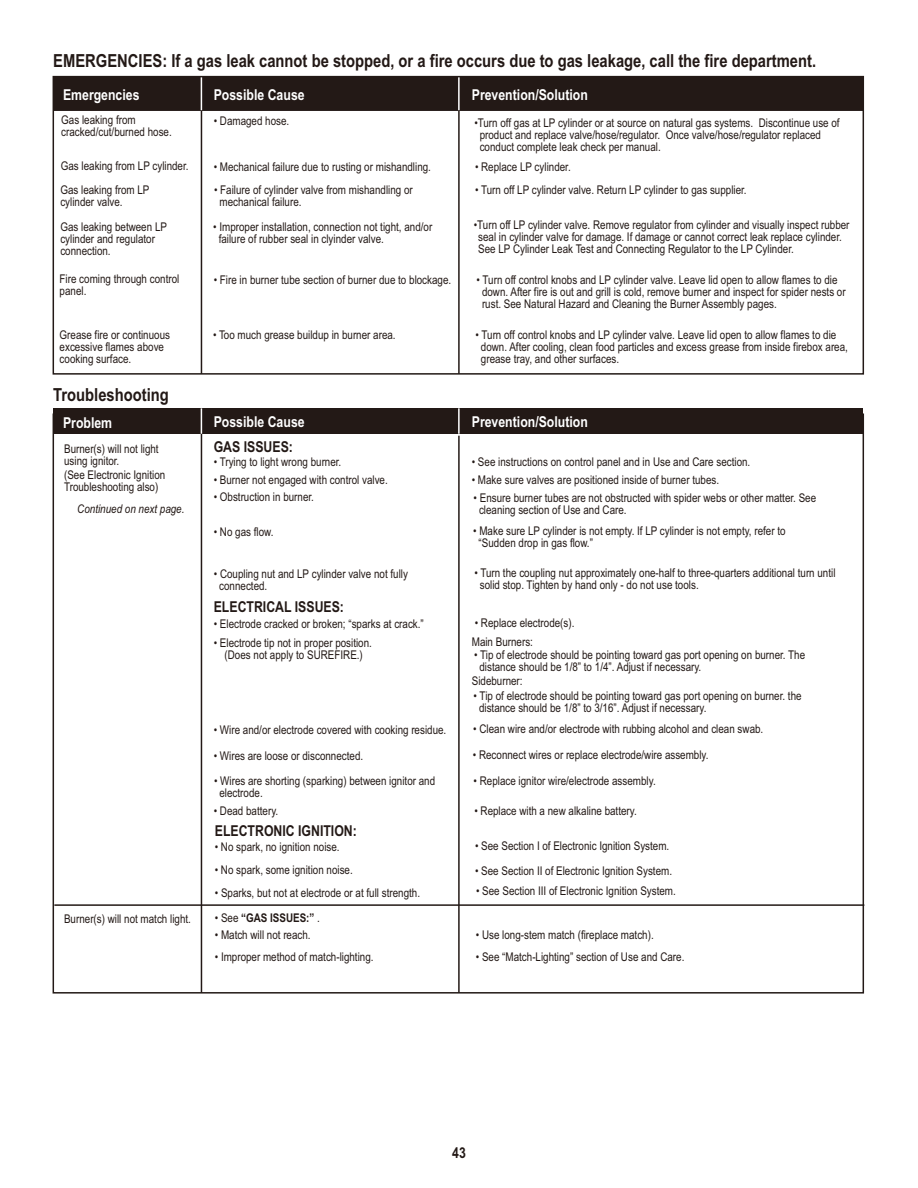
<style>
.page{position:relative;width:918px;height:1188px;background:#fff}
.page>*{position:absolute;margin:0;border:0;box-sizing:border-box;transform-origin:0 0}
.t1{font:700 18px "Arial Narrow";color:#231916}
.t2{font:700 15px "Arial Narrow";color:#fff}
.t3{font:700 15px "Arial Narrow";color:#231916}
.t4{font:12px/12px "Arial Narrow";color:#231916}
.t5{font:italic 12px "Arial Narrow";color:#231916}
.t6{font:700 12px "Arial Narrow";color:#231916}
.s1{font-weight:400}
</style>
<div class="page">
<div style="left:53px;top:408px;width:810px;height:26px;background:#231916"></div>
<div style="left:53px;top:77px;width:810px;height:33px;background:#231916"></div>
<hr style="left:53px;top:109px;width:810px;height:2px;background:#231916">
<hr style="left:201px;top:77px;width:1px;height:297px;background:#231916">
<hr style="left:201px;top:409px;width:1px;height:584px;background:#231916">
<hr style="left:458px;top:77px;width:2px;height:297px;background:#231916">
<hr style="left:458px;top:436px;width:2px;height:557px;background:#231916">
<hr style="left:201px;top:77px;width:1px;height:33px;background:#fff">
<hr style="left:458px;top:77px;width:2px;height:33px;background:#fff">
<svg style="left:201px;top:408px;width:1px;height:26px"></svg>
<hr style="left:458px;top:408px;width:2px;height:26px;background:#fff">
<div style="left:53px;top:76px;width:811px;height:299px;border:2px solid #231916"></div>
<hr style="left:54px;top:904px;width:810px;height:2px;background:#231916">
<h1 class="t1" style="left:53px;top:54px;width:764px">EMERGENCIES: If a gas leak cannot be stopped, or a fire occurs due to gas leakage, call the fire department.</h1>
<p class="t2" style="left:63px;top:89px;width:78px">Emergencies</p>
<p class="t2" style="left:214px;top:89px;width:92px">Possible Cause</p>
<p class="t2" style="left:472px;top:89px;width:118px">Prevention/Solution</p>
<p class="t4" style="left:61px;top:115px;width:112px">Gas leaking from cracked/cut/burned hose.</p>
<p class="t4" style="left:60px;top:155px;width:130px;line-height:23.7px">Gas leaking from LP cylinder.<br>Gas leaking from LP</p>
<p class="t4" style="left:60px;top:190px;width:108px;line-height:24.6px">cylinder valve.<br>Gas leaking between LP</p>
<p class="t4" style="left:60px;top:233px;width:96px">cylinder and regulator connection.</p>
<p class="t4" style="left:60px;top:274px;width:121px">Fire coming through control panel.</p>
<p class="t4" style="left:60px;top:329px;width:112px">Grease fire or continuous excessive flames above cooking surface.</p>
<h1 class="t1" style="left:53px;top:388px;width:117px">Troubleshooting</h1>
<p class="t2" style="left:63px;top:418px;width:51px">Problem</p>
<p class="t4" style="left:64px;top:444px;width:96px">Burner(s) will not light using ignitor.</p>
<p class="t4" style="left:64px;top:470px;width:103px">(See Electronic Ignition<br>Troubleshooting also)</p>
<p class="t5" style="left:77px;top:504px;width:109px">Continued on next page.</p>
<p class="t4" style="left:64px;top:914px;width:128px">Burner(s) will not match light.</p>
<p class="t4" style="left:214px;top:116px;width:77px">• Damaged hose.</p>
<p class="t4" style="left:214px;top:162px;width:219px">• Mechanical failure due to rusting or mishandling.</p>
<p class="t4" style="left:220px;top:185px;width:195px;text-indent:-5px">• Failure of cylinder valve from mishandling or mechanical failure.</p>
<p class="t4" style="left:480px;top:118px;width:361px;text-indent:-5px">•Turn off gas at LP cylinder or at source on natural gas systems. Discontinue use of product and replace valve/hose/regulator. Once valve/hose/regulator replaced conduct complete leak check per manual.</p>
<p class="t4" style="left:475px;top:162px;width:97px">• Replace LP cylinder.</p>
<p class="t4" style="left:475px;top:185px;width:273px">• Turn off LP cylinder valve. Return LP cylinder to gas supplier.</p>
<p class="t4" style="left:219px;top:222px;width:215px;text-indent:-5px">• Improper installation, connection not tight, and/or failure of rubber seal in clyinder valve.</p>
<p class="t4" style="left:478px;top:220px;width:373px;text-indent:-4px">•Turn off LP cylinder valve. Remove regulator from cylinder and visually inspect rubber seal in cylinder valve for damage. If damage or cannot correct leak replace cylinder.<br>See LP Cylinder Leak Test and Connecting Regulator to the LP Cylinder.</p>
<p class="t4" style="left:214px;top:275px;width:239px">• Fire in burner tube section of burner due to blockage.</p>
<p class="t4" style="left:213px;top:330px;width:184px">• Too much grease buildup in burner area.</p>
<p class="t2" style="left:214px;top:416px;width:92px">Possible Cause</p>
<p class="t3" style="left:214px;top:441px;width:81px">GAS ISSUES:</p>
<p class="t4" style="left:214px;top:457px;width:129px">• Trying to light wrong burner.</p>
<p class="t4" style="left:214px;top:475px;width:176px">• Burner not engaged with control valve.</p>
<p class="t4" style="left:214px;top:492px;width:102px">• Obstruction in burner.</p>
<p class="t4" style="left:214px;top:527px;width:61px">• No gas flow.</p>
<p class="t4" style="left:219px;top:569px;width:190px;text-indent:-5px">• Coupling nut and LP cylinder valve not fully connected.</p>
<p class="t3" style="left:214px;top:601px;width:132px">ELECTRICAL ISSUES:</p>
<p class="t4" style="left:214px;top:619px;width:212px">• Electrode cracked or broken; “sparks at crack.”</p>
<p class="t4" style="left:214px;top:638px;width:160px;text-align:center">• Electrode tip not in proper position. (Does not apply to SUREFIRE.)</p>
<p class="t4" style="left:214px;top:724px;width:234px">• Wire and/or electrode covered with cooking residue.</p>
<p class="t4" style="left:214px;top:750px;width:151px">• Wires are loose or disconnected.</p>
<p class="t4" style="left:220px;top:776px;width:217px;text-indent:-5px">• Wires are shorting (sparking) between ignitor and electrode.</p>
<p class="t4" style="left:214px;top:806px;width:66px">• Dead battery.</p>
<p class="t3" style="left:215px;top:825px;width:144px">ELECTRONIC IGNITION:</p>
<p class="t4" style="left:215px;top:842px;width:126px">• No spark, no ignition noise.</p>
<p class="t4" style="left:215px;top:865px;width:139px">• No spark, some ignition noise.</p>
<p class="t4" style="left:215px;top:888px;width:207px">• Sparks, but not at electrode or at full strength.</p>
<p class="t6" style="left:215px;top:913px;width:107px"><span class="s1">• See</span> “GAS ISSUES:” <span class="s1">.</span></p>
<p class="t4" style="left:215px;top:930px;width:97px">• Match will not reach.</p>
<p class="t4" style="left:215px;top:952px;width:160px">• Improper method of match-lighting.</p>
<p class="t4" style="left:482px;top:275px;width:365px;text-indent:-5px">• Turn off control knobs and LP cylinder valve. Leave lid open to allow flames to die down. After fire is out and grill is cold, remove burner and inspect for spider nests or rust. See Natural Hazard and Cleaning the Burner Assembly pages.</p>
<p class="t4" style="left:481px;top:330px;width:369px;text-indent:-5px">• Turn off control knobs and LP cylinder valve. Leave lid open to allow flames to die down. After cooling, clean food particles and excess grease from inside firebox area, grease tray, and other surfaces.</p>
<p class="t2" style="left:472px;top:416px;width:118px">Prevention/Solution</p>
<p class="t4" style="left:472px;top:457px;width:280px">• See instructions on control panel and in Use and Care section.</p>
<p class="t4" style="left:472px;top:475px;width:249px">• Make sure valves are positioned inside of burner tubes.</p>
<p class="t4" style="left:479px;top:493px;width:339px;text-indent:-5px">• Ensure burner tubes are not obstructed with spider webs or other matter. See cleaning section of Use and Care.</p>
<p class="t4" style="left:479px;top:526px;width:308px;text-indent:-5px">• Make sure LP cylinder is not empty. If LP cylinder is not empty, refer to “Sudden drop in gas flow.”</p>
<p class="t4" style="left:480px;top:568px;width:357px;text-indent:-5px">• Turn the coupling nut approximately one-half to three-quarters additional turn until solid stop. Tighten by hand only - do not use tools.</p>
<p class="t4" style="left:472px;top:614px;width:104px;line-height:19.2px">• Replace electrode(s).<br>Main Burners:</p>
<p class="t4" style="left:479px;top:650px;width:327px;text-indent:-5px">• Tip of electrode should be pointing toward gas port opening on burner. The distance should be 1/8” to 1/4”. Adjust if necessary.</p>
<p class="t4" style="left:472px;top:676px;width:52px">Sideburner:</p>
<p class="t4" style="left:479px;top:690px;width:324px;text-indent:-5px">• Tip of electrode should be pointing toward gas port opening on burner. the distance should be 1/8” to 3/16”. Adjust if necessary.</p>
<p class="t4" style="left:473px;top:724px;width:292px">• Clean wire and/or electrode with rubbing alcohol and clean swab.</p>
<p class="t4" style="left:473px;top:750px;width:237px">• Reconnect wires or replace electrode/wire assembly.</p>
<p class="t4" style="left:474px;top:775px;width:184px">• Replace ignitor wire/electrode assembly.</p>
<p class="t4" style="left:474px;top:806px;width:164px">• Replace with a new alkaline battery.</p>
<p class="t4" style="left:475px;top:841px;width:196px">• See Section I of Electronic Ignition System.</p>
<p class="t4" style="left:475px;top:866px;width:199px">• See Section II of Electronic Ignition System.</p>
<p class="t4" style="left:476px;top:886px;width:201px">• See Section III of Electronic Ignition System.</p>
<p class="t4" style="left:476px;top:930px;width:179px">• Use long-stem match (fireplace match).</p>
<p class="t4" style="left:476px;top:952px;width:210px">• See “Match-Lighting” section of Use and Care.</p>
<p class="t3" style="left:452px;top:1147px;width:15px">43</p>
</div>
